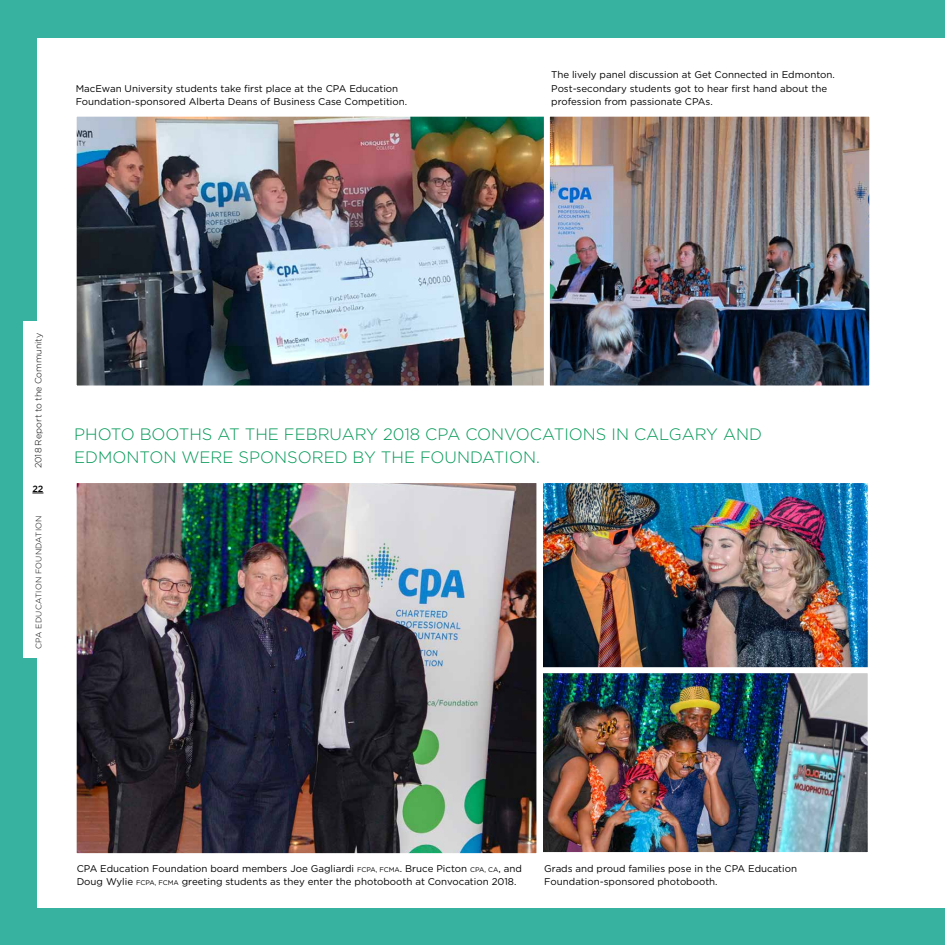
<style>
.page{position:relative;width:945px;height:945px;background:#38b2a0}
.page>*{position:absolute;margin:0;border:0;box-sizing:border-box;transform-origin:0 0}
.t1{font:300 16.5px/22.5px "Gotham";color:#009856}
.t2{font:9.75px/13.5px "Gotham";color:#000}
.t3{font:300 9px "Gotham";letter-spacing:.005em;color:#000}
.t4{font:500 9px "Gotham";color:#000}
.t5{font:300 7.95px "Gotham";letter-spacing:.035em;color:#000}
.s1{font-size:6.75px}
</style>
<div class="page">
<div style="left:38px;top:38px;width:907px;height:869px;background:#fff"></div>
<img style="left:78px;top:118px;width:466px;height:267px">
<div style="left:71px;top:111px;width:482px;height:281px;border:6px solid #fff"></div>
<img style="left:551px;top:118px;width:317px;height:267px">
<div style="left:544px;top:111px;width:331px;height:281px;border:6px solid #fff"></div>
<img style="left:78px;top:484px;width:457px;height:368px">
<div style="left:71px;top:477px;width:471px;height:382px;border:6px solid #fff"></div>
<img style="left:544px;top:484px;width:323px;height:183px">
<div style="left:537px;top:477px;width:337px;height:227px;border:6px solid #fff"></div>
<img style="left:544px;top:674px;width:323px;height:177px">
<div style="left:537px;top:667px;width:337px;height:191px;border:6px solid #fff"></div>
<div style="left:23px;top:321px;width:30px;height:337px;background:#fff"></div>
<p class="t2" style="left:76px;top:81px;width:333px">MacEwan University students take first place at the CPA Education<br>Foundation-sponsored Alberta Deans of Business Case Competition.</p>
<p class="t2" style="left:551px;top:68px;width:285px">The lively panel discussion at Get Connected in Edmonton.<br>Post-secondary students got to hear first hand about the profession from passionate CPAs.</p>
<p class="t3" style="left:32px;top:468px;width:137px;rotate:-90deg">2018 Report to the Community</p>
<p class="t4" style="left:32px;top:483px;width:13px">22</p>
<p class="t5" style="left:34px;top:649px;width:135px;rotate:-90deg">CPA EDUCATION FOUNDATION</p>
<h1 class="t1" style="left:74px;top:423px;width:689px">PHOTO BOOTHS AT THE FEBRUARY 2018 CPA CONVOCATIONS IN CALGARY AND<br>EDMONTON WERE SPONSORED BY THE FOUNDATION.</h1>
<p class="t2" style="left:77px;top:861px;width:447px">CPA Education Foundation board members Joe Gagliardi <span class="s1">FCPA, FCMA</span>. Bruce Picton <span class="s1">CPA, CA</span>, and<br>Doug Wylie <span class="s1">FCPA, FCMA</span> greeting students as they enter the photobooth at Convocation 2018.</p>
<p class="t2" style="left:544px;top:861px;width:254px">Grads and proud families pose in the CPA Education<br>Foundation-sponsored photobooth.</p>
</div>
